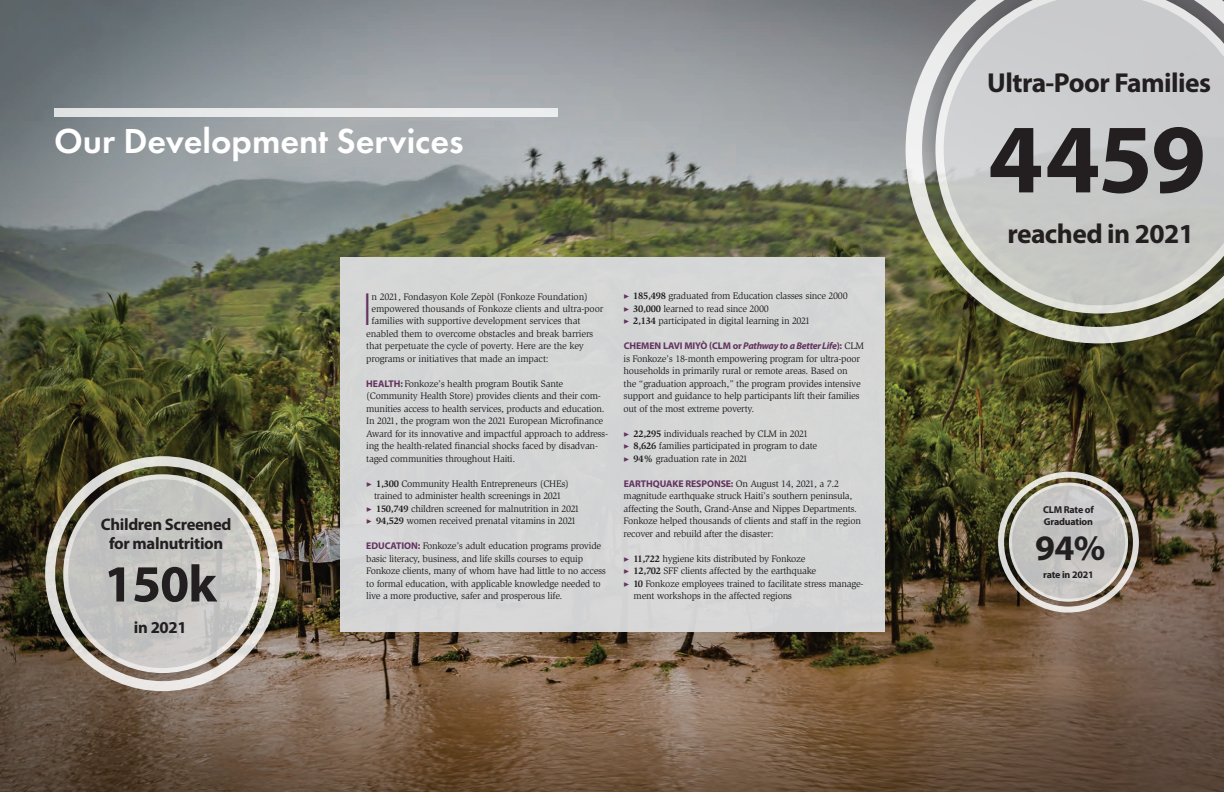
<style>
.page{position:relative;width:1224px;height:792px;background:#fff}
.page>*{position:absolute;margin:0;border:0;box-sizing:border-box;transform-origin:0 0}
.t1{font:700 99px "Myriad Pro";color:#231f20}
.t2{font:700 52.5px "Myriad Pro";color:#231f20}
.t3{font:300 46.8px "Myriad Pro";color:#63325f}
.t4{font:600 36px "Futura PT";color:#fff}
.t5{font:700 36px "Myriad Pro";color:#231f20}
.t6{font:700 27.5px "Myriad Pro";letter-spacing:-.02em;color:#231f20}
.t7{font:700 16.7px/19.4px "Myriad Pro";letter-spacing:-.02em;color:#231f20;text-align:center}
.t8{font:700 10px/12px "Myriad Pro";letter-spacing:-.02em;color:#231f20}
.t9{font:9.8px/12.5px "Slimbach Std";letter-spacing:-.025em;color:#231f20}
.t10{font:700 9.8px "Myriad Pro";letter-spacing:-.005em;color:#63325f}
.s1{font-family:"Myriad Pro";font-weight:700;color:#63325f}
.s2{font-family:"Minion Pro";color:#63325f}
.s3{font-weight:700}
.s4{font-style:italic}
.s5{font-family:"Slimbach Std";font-weight:400;color:#231f20}
</style>
<div class="page">
<div style="left:0;top:0;width:1224px;height:792px;background:#231f20;opacity:.43"></div>
<div style="left:54px;top:108px;width:504px;height:9px;background:#eaebec"></div>
<div style="left:340px;top:258px;width:545px;height:374px;background:#d4d5d5"></div>
<div style="left:54px;top:465px;width:217px;height:217px;background:#231f20;opacity:.33"></div>
<svg style="left:66px;top:477px;width:193px;height:194px;background:#c5c5c2"></svg>
<div style="left:63px;top:474px;width:199px;height:199px;border:5px solid #fff;border-radius:50%"></div>
<div style="left:45px;top:456px;width:235px;height:235px;border:10px solid #fff;border-radius:50%"></div>
<div style="left:1003px;top:477px;width:131px;height:130px;background:#231f20;opacity:.33"></div>
<svg style="left:1010px;top:484px;width:117px;height:116px;background:#c6c5c3"></svg>
<div style="left:1009px;top:483px;width:119px;height:119px;border:3px solid #fff;border-radius:50%"></div>
<div style="left:998px;top:472px;width:141px;height:141px;border:6px solid #fff;border-radius:50%"></div>
<svg style="left:906px;top:0;width:318px;height:343px;background:#b7b8b2"></svg>
<h3 class="t4" style="left:54px;top:119px;width:411px">Our Development Services</h3>
<h3 class="t7" style="left:101px;top:514px;width:132px">Children Screened for malnutrition</h3>
<h2 class="t2" style="left:104px;top:550px;width:114px">150k</h2>
<h3 class="t7" style="left:134px;top:617px;width:54px">in 2021</h3>
<h3 class="t3" style="left:362px;top:281px;width:11px">I</h3>
<p class="t9" style="left:372px;top:290px;width:218px">n 2021, Fondasyon Kole Zepòl (Fonkoze Foundation)</p>
<p class="t9" style="left:372px;top:303px;width:233px">empowered thousands of Fonkoze clients and ultra-poor</p>
<p class="t9" style="left:372px;top:315px;width:210px">families with supportive development services that</p>
<p class="t9" style="left:366px;top:328px;width:229px">enabled them to overcome obstacles and break barriers</p>
<p class="t9" style="left:366px;top:340px;width:219px">that perpetuate the cycle of poverty. Here are the key</p>
<p class="t9" style="left:366px;top:353px;width:184px">programs or initiatives that made an impact:</p>
<p class="t9" style="left:366px;top:378px;width:244px"><span class="s1">HEALTH:</span> Fonkoze’s health program Boutik Sante (Community Health Store) provides clients and their com&shy;munities access to health services, products and education.<br>In 2021, the program won the 2021 European Microfinance Award for its innovative and impactful approach to address&shy;ing the health-related financial shocks faced by disadvan&shy;taged communities throughout Haiti.</p>
<p class="t9" style="left:366px;top:478px;width:204px"><span class="s2">▶</span> <span class="s3">1,300</span> Community Health Entrepreneurs (CHEs)</p>
<p class="t9" style="left:374px;top:490px;width:189px">trained to administer health screenings in 2021</p>
<p class="t9" style="left:366px;top:503px;width:215px"><span class="s2">▶</span> <span class="s3">150,749</span> children screened for malnutrition in 2021</p>
<p class="t9" style="left:366px;top:515px;width:212px"><span class="s2">▶</span> <span class="s3">94,529</span> women received prenatal vitamins in 2021</p>
<p class="t9" style="left:366px;top:540px;width:241px"><span class="s1">EDUCATION:</span> Fonkoze’s adult education programs provide basic literacy, business, and life skills courses to equip Fonkoze clients, many of whom have had little to no access to formal education, with applicable knowledge needed to live a more productive, safer and prosperous life.</p>
<p class="t9" style="left:624px;top:290px;width:226px"><span class="s2">▶</span> <span class="s3">185,498</span> graduated from Education classes since 2000 <span class="s2">▶</span> <span class="s3">30,000</span> learned to read since 2000<br><span class="s2">▶</span> <span class="s3">2,134</span> participated in digital learning in 2021</p>
<p class="t10" style="left:624px;top:340px;width:242px">CHEMEN LAVI MIYÒ (CLM or <span class="s4">Pathway to a Better Life</span>): <span class="s5">CLM</span></p>
<p class="t9" style="left:624px;top:353px;width:239px">is Fonkoze’s 18-month empowering program for ultra-poor households in primarily rural or remote areas. Based on the “graduation approach,” the program provides intensive support and guidance to help participants lift their families out of the most extreme poverty.</p>
<p class="t9" style="left:624px;top:428px;width:195px"><span class="s2">▶</span> <span class="s3">22,295</span> individuals reached by CLM in 2021<br><span class="s2">▶</span> <span class="s3">8,626</span> families participated in program to date <span class="s2">▶</span> <span class="s3">94%</span> graduation rate in 2021</p>
<p class="t9" style="left:624px;top:478px;width:239px"><span class="s1">EARTHQUAKE RESPONSE:</span> On August 14, 2021, a 7.2 magnitude earthquake struck Haiti’s southern peninsula, affecting the South, Grand-Anse and Nippes Departments.<br>Fonkoze helped thousands of clients and staff in the region recover and rebuild after the disaster:</p>
<p class="t9" style="left:624px;top:553px;width:241px"><span class="s2">▶</span> <span class="s3">11,722</span> hygiene kits distributed by Fonkoze<br><span class="s2">▶</span> <span class="s3">12,702</span> SFF clients affected by the earthquake<br><span class="s2">▶</span> <span class="s3">10</span> Fonkoze employees trained to facilitate stress manage-</p>
<p class="t9" style="left:634px;top:590px;width:160px">ment workshops in the affected regions</p>
<h3 class="t6" style="left:987px;top:65px;width:225px">Ultra-Poor Families</h3>
<h1 class="t1" style="left:988px;top:94px;width:219px">4459</h1>
<h3 class="t6" style="left:1007px;top:216px;width:188px">reached in 2021</h3>
<p class="t8" style="left:1043px;top:503px;width:52px">CLM Rate of<br>Graduation</p>
<h3 class="t5" style="left:1035px;top:525px;width:72px">94%</h3>
<p class="t8" style="left:1043px;top:568px;width:52px">rate in 2021</p>
</div>
